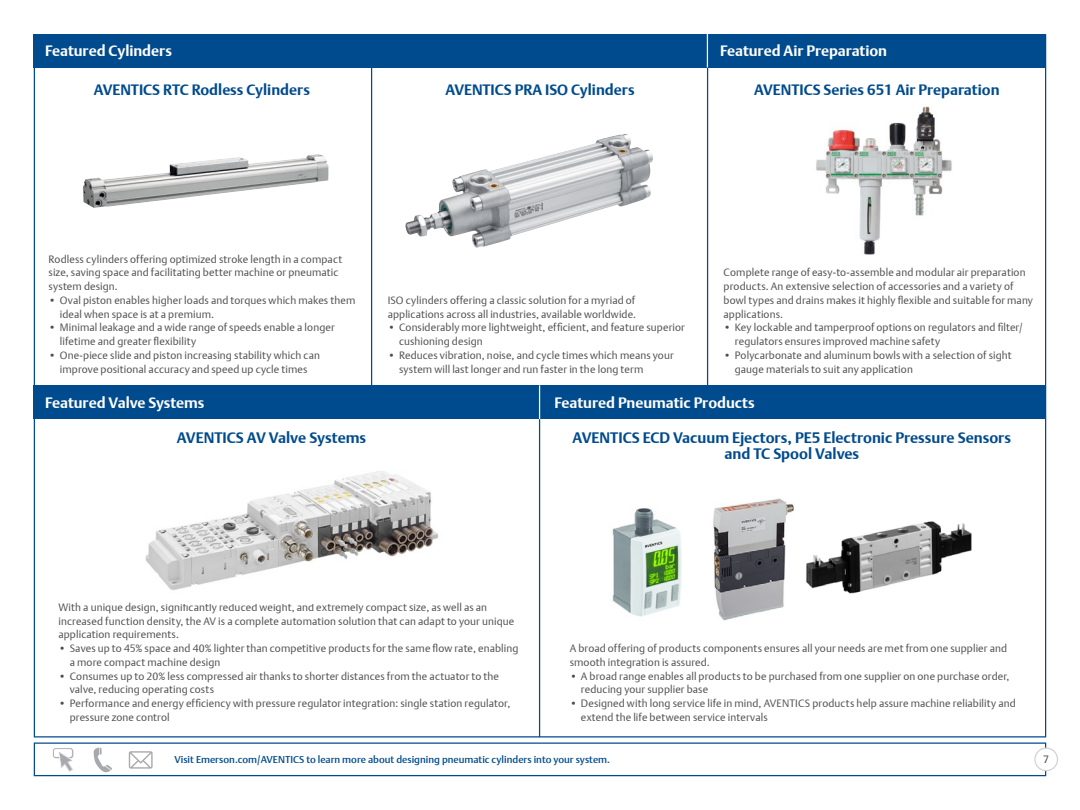
<style>
.page{position:relative;width:1080px;height:810px;background:#fff}
.page>*{position:absolute;margin:0;border:0;box-sizing:border-box;transform-origin:0 0}
.t1{font:700 15.12px/16.4px "DTL Argo T";color:#004b8d;text-align:center}
.t2{font:700 15px "DTL Argo T";letter-spacing:-.005em;color:#fff}
.t3{font:700 15px "DTL Argo T";color:#004b8d}
.SMALLEST{font:10.62px/13.8px "DTL Argo T Light";letter-spacing:.01em;color:#4d4d4f}
.SMALLEST-2{font:10.62px "DTL Argo T";color:#4d4d4f}
.t4{font:500 10px "DTL Argo T";color:#004b8d}
</style>
<div class="page">
<div style="left:34px;top:742px;width:1012px;height:34px;border:1px solid #004b8d"></div>
<div style="left:34px;top:34px;width:1012px;height:34px;background:#004b8d"></div>
<div style="left:34px;top:385px;width:1012px;height:34px;background:#004b8d"></div>
<img style="left:83px;top:154px;width:246px;height:54px">
<img style="left:405px;top:134px;width:248px;height:114px">
<img style="left:816px;top:106px;width:136px;height:149px">
<hr style="left:707px;top:62px;width:1px;height:324px;background:#004b8d">
<hr style="left:707px;top:34px;width:1px;height:34px;background:#fff">
<hr style="left:539px;top:414px;width:1px;height:323px;background:#004b8d">
<hr style="left:371px;top:62px;width:1px;height:324px;background:#004b8d">
<img style="left:806px;top:521px;width:166px;height:73px">
<img style="left:612px;top:508px;width:70px;height:109px">
<img style="left:713px;top:498px;width:81px;height:123px">
<hr style="left:539px;top:385px;width:1px;height:34px;background:#fff">
<img style="left:145px;top:471px;width:294px;height:119px">
<div style="left:1035px;top:748px;width:23px;height:23px;background:#fff;border-radius:50%"></div>
<div style="left:1034px;top:747px;width:24px;height:24px;border:1px solid #d1d3d4;border-radius:50%"></div>
<svg style="left:94px;top:748px;width:18px;height:24px"></svg>
<svg style="left:129px;top:751px;width:24px;height:18px"></svg>
<svg style="left:53px;top:748px;width:21px;height:24px"></svg>
<p class="t2" style="left:45px;top:42px;width:128px">Featured Cylinders</p>
<p class="t2" style="left:720px;top:42px;width:169px">Featured Air Preparation</p>
<p class="t3" style="left:94px;top:81px;width:218px">AVENTICS RTC Rodless Cylinders</p>
<p class="t3" style="left:445px;top:81px;width:191px">AVENTICS PRA ISO Cylinders</p>
<p class="t3" style="left:754px;top:81px;width:247px">AVENTICS Series 651 Air Preparation</p>
<p class="SMALLEST" style="left:49px;top:252px;width:295px">Rodless cylinders offering optimized stroke length in a compact size, saving space and facilitating better machine or pneumatic system design.</p>
<p class="SMALLEST" style="left:60px;top:293px;width:297px;text-indent:-11px">• Oval piston enables higher loads and torques which makes them ideal when space is at a premium.</p>
<p class="SMALLEST" style="left:60px;top:321px;width:276px;text-indent:-11px">• Minimal leakage and a wide range of speeds enable a longer lifetime and greater flexibility</p>
<p class="SMALLEST" style="left:49px;top:348px;width:273px;text-align:center">• One-piece slide and piston increasing stability which can improve positional accuracy and speed up cycle times</p>
<p class="t2" style="left:45px;top:394px;width:161px">Featured Valve Systems</p>
<p class="t1" style="left:177px;top:429px;width:191px">AVENTICS AV Valve Systems</p>
<p class="SMALLEST" style="left:388px;top:293px;width:250px">ISO cylinders offering a classic solution for a myriad of applications across all industries, available worldwide.</p>
<p class="SMALLEST" style="left:399px;top:321px;width:287px;text-indent:-11px">• Considerably more lightweight, efficient, and feature superior cushioning design</p>
<p class="SMALLEST" style="left:399px;top:348px;width:276px;text-indent:-11px">• Reduces vibration, noise, and cycle times which means your system will last longer and run faster in the long term</p>
<p class="SMALLEST" style="left:724px;top:266px;width:311px">Complete range of easy-to-assemble and modular air preparation products. An extensive selection of accessories and a variety of bowl types and drains makes it highly flexible and suitable for many applications.</p>
<p class="SMALLEST" style="left:735px;top:321px;width:290px;text-indent:-11px">• Key lockable and tamperproof options on regulators and filter/ regulators ensures improved machine safety</p>
<p class="SMALLEST" style="left:735px;top:348px;width:278px;text-indent:-11px">• Polycarbonate and aluminum bowls with a selection of sight gauge materials to suit any application</p>
<p class="t2" style="left:554px;top:394px;width:202px">Featured Pneumatic Products</p>
<p class="t1" style="left:573px;top:429px;width:440px">AVENTICS ECD Vacuum Ejectors, PE5 Electronic Pressure Sensors and TC Spool Valves</p>
<p class="SMALLEST" style="left:58px;top:600px;width:457px">With a unique design, significantly reduced weight, and extremely compact size, as well as an increased function density, the AV is a complete automation solution that can adapt to your unique application requirements.</p>
<p class="SMALLEST" style="left:70px;top:641px;width:450px;text-indent:-11px">• Saves up to 45% space and 40% lighter than competitive products for the same flow rate, enabling a more compact machine design</p>
<p class="SMALLEST" style="left:70px;top:669px;width:431px;text-indent:-11px">• Consumes up to 20% less compressed air thanks to shorter distances from the actuator to the valve, reducing operating costs</p>
<p class="SMALLEST" style="left:70px;top:696px;width:442px;text-indent:-11px">• Performance and energy efficiency with pressure regulator integration: single station regulator, pressure zone control</p>
<p class="SMALLEST" style="left:570px;top:641px;width:439px">A broad offering of products components ensures all your needs are met from one supplier and smooth integration is assured.</p>
<p class="SMALLEST" style="left:581px;top:669px;width:430px;text-indent:-11px">• A broad range enables all products to be purchased from one supplier on one purchase order, reducing your supplier base</p>
<p class="SMALLEST" style="left:581px;top:696px;width:436px;text-indent:-11px">• Designed with long service life in mind, AVENTICS products help assure machine reliability and extend the life between service intervals</p>
<p class="t4" style="left:174px;top:754px;width:437px">Visit Emerson.com/AVENTICS to learn more about designing pneumatic cylinders into your system.</p>
<p class="SMALLEST-2" style="left:1043px;top:753px;width:7px">7</p>
</div>
